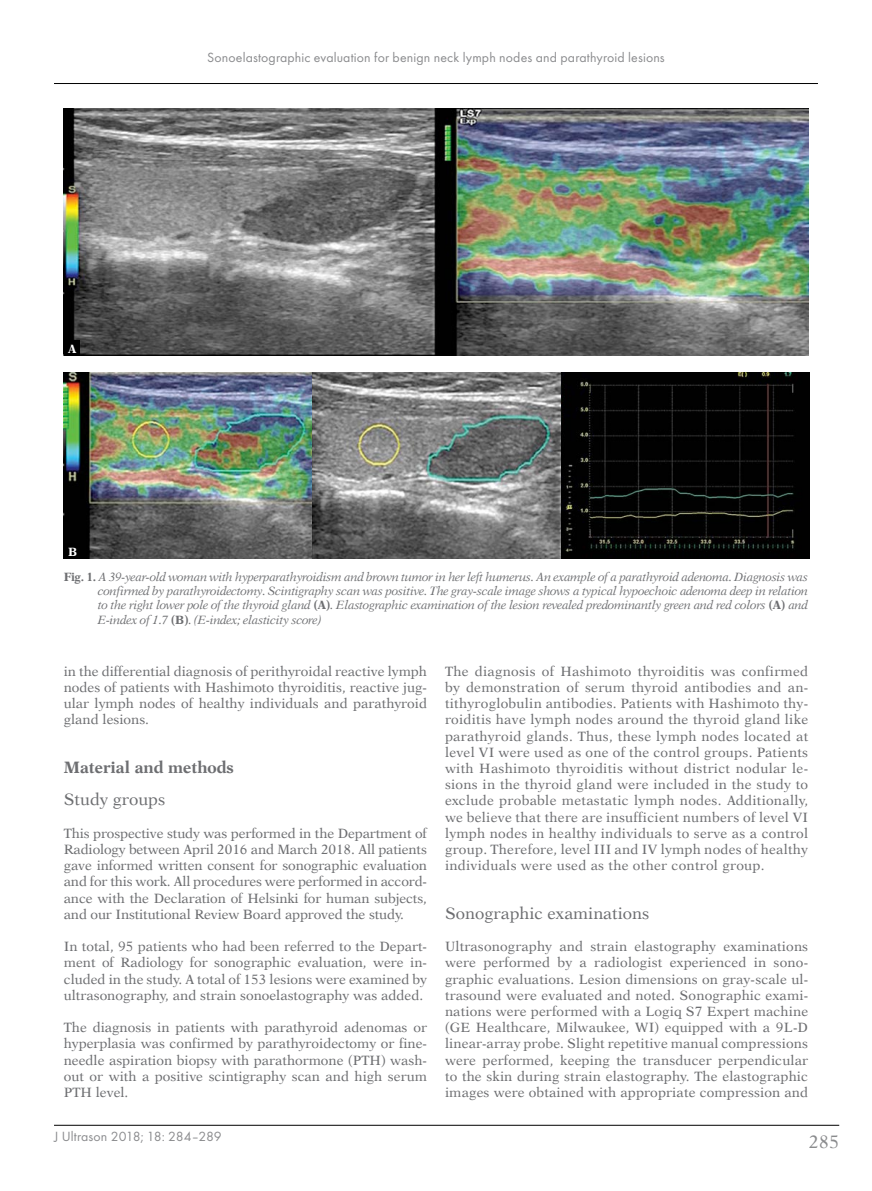
<style>
.page{position:relative;width:872px;height:1191px;background:#fff}
.page>*{position:absolute;margin:0;border:0;box-sizing:border-box;transform-origin:0 0}
.t1{font:18px "Dutch 823 EU Normal";color:#6d6e71}
.t2{font:16.5px "Dutch 823 EU Normal";color:#6d6e71}
.t3{font:16.5px "Dutch 823 EU Bold";color:#6d6e71}
.t4{font:13.8px "Futura TCE";letter-spacing:.01em;color:#6d6e71}
.t5{font:13.5px/16.2px "Dutch 823 EU Normal";color:#6d6e71;text-align:justify}
.t6{font:12px/14.4px "Dutch 823 EU Italic";letter-spacing:-.03em;color:#6d6e71;text-align:justify}
.t7{font:12px "Dutch 823 EU Bold";color:#fff}
.s1{font-family:"Dutch 823 EU Bold"}
</style>
<div class="page">
<hr style="left:54px;top:1125px;width:785px;height:1px;background:#000">
<hr style="left:54px;top:83px;width:764px;height:1px;background:#000">
<img style="left:64px;top:373px;width:745px;height:185px">
<img style="left:64px;top:108px;width:744px;height:248px">
<div style="left:64px;top:341px;width:15px;height:15px;background:#000"></div>
<div style="left:64px;top:544px;width:15px;height:15px;background:#000"></div>
<p class="t7" style="left:68px;top:341px;width:10px">A</p>
<p class="t7" style="left:68px;top:544px;width:11px">B</p>
<p class="t4" style="left:207px;top:49px;width:459px">Sonoelastographic evaluation for benign neck lymph nodes and parathyroid lesions</p>
<p class="t6" style="left:98px;top:569px;width:712px;text-indent:-34px"><span class="s1">Fig. 1.</span> A 39-year-old woman with hyperparathyroidism and brown tumor in her left humerus. An example of a parathyroid adenoma. Diagnosis was confirmed by parathyroidectomy. Scintigraphy scan was positive. The gray-scale image shows a typical hypoechoic adenoma deep in relation to the right lower pole of the thyroid gland <span class="s1">(A)</span>. Elastographic examination of the lesion revealed predominantly green and red colors <span class="s1">(A)</span> and E-index of 1.7 <span class="s1">(B)</span>. (E-index; elasticity score)</p>
<p class="t5" style="left:64px;top:663px;width:365px">in the differential diagnosis of perithyroidal reactive lymph nodes of patients with Hashimoto thyroiditis, reactive jug&shy;ular lymph nodes of healthy individuals and parathyroid gland lesions.</p>
<p class="t3" style="left:64px;top:757px;width:171px">Material and methods</p>
<p class="t2" style="left:64px;top:789px;width:103px">Study groups</p>
<p class="t5" style="left:64px;top:825px;width:365px">This prospective study was performed in the Department of Radiology between April 2016 and March 2018. All patients gave informed written consent for sonographic evaluation and for this work. All procedures were performed in accord&shy;ance with the Declaration of Helsinki for human subjects, and our Institutional Review Board approved the study.</p>
<p class="t5" style="left:64px;top:938px;width:365px">In total, 95 patients who had been referred to the Depart&shy;ment of Radiology for sonographic evaluation, were in&shy;cluded in the study. A total of 153 lesions were examined by ultrasonography, and strain sonoelastography was added.</p>
<p class="t5" style="left:64px;top:1019px;width:365px">The diagnosis in patients with parathyroid adenomas or hyperplasia was confirmed by parathyroidectomy or fine&shy;needle aspiration biopsy with parathormone (PTH) wash&shy;out or with a positive scintigraphy scan and high serum PTH level.</p>
<p class="t4" style="left:54px;top:1128px;width:169px">J Ultrason 2018; 18: 284–289</p>
<p class="t5" style="left:445px;top:663px;width:365px">The diagnosis of Hashimoto thyroiditis was confirmed by demonstration of serum thyroid antibodies and an&shy;tithyroglobulin antibodies. Patients with Hashimoto thy&shy;roiditis have lymph nodes around the thyroid gland like parathyroid glands. Thus, these lymph nodes located at level VI were used as one of the control groups. Patients with Hashimoto thyroiditis without district nodular le&shy;sions in the thyroid gland were included in the study to exclude probable metastatic lymph nodes. Additionally, we believe that there are insufficient numbers of level VI lymph nodes in healthy individuals to serve as a control group. Therefore, level III and IV lymph nodes of healthy individuals were used as the other control group.</p>
<p class="t2" style="left:445px;top:903px;width:206px">Sonographic examinations</p>
<p class="t5" style="left:445px;top:938px;width:365px">Ultrasonography and strain elastography examinations were performed by a radiologist experienced in sono&shy;graphic evaluations. Lesion dimensions on gray-scale ul&shy;trasound were evaluated and noted. Sonographic exami&shy;nations were performed with a Logiq S7 Expert machine (GE Healthcare, Milwaukee, WI) equipped with a 9L-D linear-array probe. Slight repetitive manual compressions were performed, keeping the transducer perpendicular to the skin during strain elastography. The elastographic images were obtained with appropriate compression and</p>
<h1 class="t1" style="left:808px;top:1131px;width:32px">285</h1>
</div>
